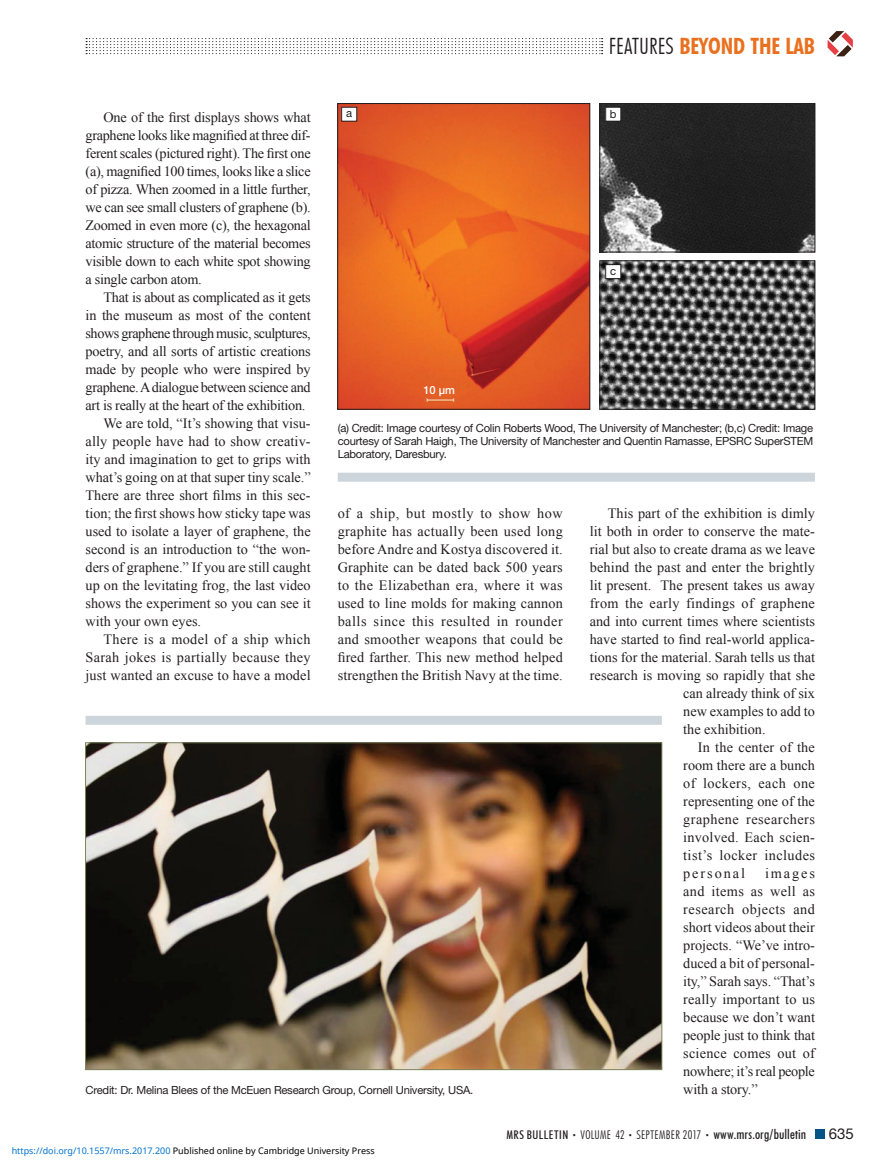
<style>
.page{position:relative;width:878px;height:1175px;background:#fff}
.page>*{position:absolute;margin:0;border:0;box-sizing:border-box;transform-origin:0 0}
.t1{font:700 condensed 22.5px "Futura BT";color:#e9701f}
.t2{font:15px "Helvetica Neue LT Std";color:#231f20}
.t3{font:14.25px/18px "Times New Roman";color:#231f20;text-align:justify}
.t4{font:14.25px "Times New Roman";letter-spacing:.025em;color:#231f20}
.t5{font:14.25px "Times New Roman";letter-spacing:-.02em;color:#231f20}
.t6{font:14.25px "Times New Roman";letter-spacing:.03em;color:#231f20}
.t7{font:14.25px "Times New Roman";letter-spacing:-.03em;color:#231f20}
.t8{font:14.25px "Times New Roman";letter-spacing:-.025em;color:#231f20}
.t9{font:14.25px "Times New Roman";letter-spacing:.02em;color:#231f20}
.t10{font:14.25px "Times New Roman";letter-spacing:.135em;color:#231f20}
.t11{font:300 condensed 12px "Futura BT";letter-spacing:.02em;color:#231f20}
.t12{font:11.25px/12.8px "Helvetica Neue LT Std";letter-spacing:-.02em;color:#231f20;text-align:justify}
.t13{font:500 11.25px "Helvetica Neue LT Std";color:#fff}
.t14{font:9px "Noto Sans";color:#000}
.s1{font-weight:300;color:#231f20}
.s2{color:#0172cf}
.s3{font-weight:500}
.s4{font-size:7.5px}
.s5{font-weight:500;font-size:13.5px}
</style>
<div class="page">
<svg style="left:86px;top:38px;width:516px;height:16px"></svg>
<div style="left:815px;top:1130px;width:9px;height:9px;background:#005385"></div>
<svg style="left:827px;top:31px;width:25px;height:25px"></svg>
<div style="left:338px;top:472px;width:476px;height:10px;background:#ccd5db"></div>
<div style="left:86px;top:716px;width:576px;height:8px;background:#ccd5db"></div>
<img style="left:87px;top:744px;width:573px;height:324px">
<img style="left:339px;top:105px;width:249px;height:303px">
<div style="left:337px;top:103px;width:253px;height:307px;border:1px solid #231f20"></div>
<img style="left:601px;top:105px;width:212px;height:145px">
<div style="left:599px;top:103px;width:216px;height:149px;border:1px solid #231f20"></div>
<img style="left:601px;top:262px;width:212px;height:146px">
<div style="left:599px;top:260px;width:216px;height:150px;border:1px solid #231f20"></div>
<div style="left:341px;top:107px;width:16px;height:14px;background:#fff"></div>
<div style="left:341px;top:107px;width:16px;height:15px;border:1px solid #231f20"></div>
<div style="left:605px;top:107px;width:15px;height:14px;background:#fff"></div>
<div style="left:605px;top:107px;width:16px;height:15px;border:1px solid #231f20"></div>
<div style="left:605px;top:265px;width:15px;height:13px;background:#fff"></div>
<div style="left:605px;top:264px;width:16px;height:15px;border:1px solid #231f20"></div>
<h1 class="t1" style="left:609px;top:32px;width:207px"><span class="s1">FEATURES</span> BEYOND THE LAB</h1>
<p class="t12" style="left:346px;top:108px;width:8px">a</p>
<p class="t12" style="left:610px;top:109px;width:8px">b</p>
<p class="t3" style="left:85px;top:108px;width:227px;text-indent:18px">One of the first displays shows what graphene looks like magnified at three dif&shy;ferent scales (pictured right). The first one (a), magnified 100 times, looks like a slice of pizza. When zoomed in a little further, we can see small clusters of graphene (b).<br>Zoomed in even more (c), the hexagonal atomic structure of the material becomes visible down to each white spot showing a single carbon atom.</p>
<p class="t5" style="left:103px;top:289px;width:209px">That is about as complicated as it gets</p>
<p class="t3" style="left:85px;top:306px;width:227px">in the museum as most of the content</p>
<p class="t7" style="left:85px;top:325px;width:227px">shows graphene through music, sculptures,</p>
<p class="t3" style="left:85px;top:342px;width:227px">poetry, and all sorts of artistic creations</p>
<p class="t3" style="left:85px;top:360px;width:227px">made by people who were inspired by</p>
<p class="t8" style="left:85px;top:379px;width:227px">graphene. A dialogue between science and</p>
<p class="t5" style="left:85px;top:397px;width:221px">art is really at the heart of the exhibition.</p>
<p class="t3" style="left:103px;top:414px;width:209px">We are told, “It’s showing that visu-</p>
<p class="t3" style="left:85px;top:432px;width:227px">ally people have had to show creativ-</p>
<p class="t3" style="left:85px;top:450px;width:227px">ity and imagination to get to grips with</p>
<p class="t3" style="left:85px;top:468px;width:227px">what’s going on at that super tiny scale.”</p>
<p class="t3" style="left:85px;top:486px;width:227px">There are three short films in this sec-</p>
<p class="t3" style="left:85px;top:504px;width:226px">tion; the first shows how sticky tape was</p>
<p class="t3" style="left:85px;top:522px;width:227px">used to isolate a layer of graphene, the</p>
<p class="t3" style="left:85px;top:540px;width:227px">second is an introduction to “the won-</p>
<p class="t3" style="left:85px;top:558px;width:227px">ders of graphene.” If you are still caught</p>
<p class="t3" style="left:85px;top:576px;width:227px">up on the levitating frog, the last video</p>
<p class="t3" style="left:85px;top:594px;width:227px">shows the experiment so you can see it</p>
<p class="t3" style="left:85px;top:612px;width:117px">with your own eyes.</p>
<p class="t4" style="left:103px;top:631px;width:209px">There is a model of a ship which</p>
<p class="t4" style="left:85px;top:649px;width:227px">Sarah jokes is partially because they</p>
<p class="t3" style="left:85px;top:666px;width:227px">just wanted an excuse to have a model</p>
<p class="t12" style="left:350px;top:111px;width:8px">a</p>
<p class="t12" style="left:610px;top:112px;width:8px">b</p>
<p class="t12" style="left:610px;top:265px;width:8px">c</p>
<p class="t13" style="left:423px;top:385px;width:33px">10 μm</p>
<p class="t12" style="left:338px;top:423px;width:477px">(a) Credit: Image courtesy of Colin Roberts Wood, The University of Manchester; (b,c) Credit: Image courtesy of Sarah Haigh, The University of Manchester and Quentin Ramasse, EPSRC SuperSTEM Laboratory, Daresbury.</p>
<p class="t3" style="left:337px;top:504px;width:227px">of a ship, but mostly to show how graphite has actually been used long before Andre and Kostya discovered it.<br>Graphite can be dated back 500 years to the Elizabethan era, where it was used to line molds for making cannon balls since this resulted in rounder and smoother weapons that could be fired farther. This new method helped strengthen the British Navy at the time.</p>
<p class="t3" style="left:607px;top:504px;width:208px">This part of the exhibition is dimly</p>
<p class="t3" style="left:589px;top:522px;width:227px">lit both in order to conserve the mate-</p>
<p class="t3" style="left:589px;top:540px;width:227px">rial but also to create drama as we leave</p>
<p class="t3" style="left:589px;top:558px;width:227px">behind the past and enter the brightly</p>
<p class="t3" style="left:589px;top:576px;width:227px">lit present. The present takes us away</p>
<p class="t4" style="left:589px;top:595px;width:227px">from the early findings of graphene</p>
<p class="t3" style="left:589px;top:612px;width:227px">and into current times where scientists</p>
<p class="t3" style="left:589px;top:630px;width:227px">have started to find real-world applica-</p>
<p class="t3" style="left:589px;top:648px;width:227px">tions for the material. Sarah tells us that</p>
<p class="t3" style="left:589px;top:666px;width:227px">research is moving so rapidly that she</p>
<p class="t3" style="left:683px;top:684px;width:133px">can already think of six</p>
<p class="t3" style="left:683px;top:702px;width:133px">new examples to add to</p>
<p class="t3" style="left:683px;top:720px;width:84px">the exhibition.</p>
<p class="t3" style="left:697px;top:738px;width:119px">In the center of the</p>
<p class="t3" style="left:683px;top:756px;width:133px">room there are a bunch</p>
<p class="t6" style="left:683px;top:775px;width:133px">of lockers, each one</p>
<p class="t3" style="left:683px;top:792px;width:133px">representing one of the</p>
<p class="t6" style="left:683px;top:811px;width:133px">graphene researchers</p>
<p class="t9" style="left:683px;top:829px;width:133px">involved. Each scien-</p>
<p class="t6" style="left:683px;top:847px;width:133px">tist’s locker includes</p>
<p class="t10" style="left:683px;top:865px;width:63px">personal</p>
<p class="t3" style="left:683px;top:864px;width:133px;text-indent:82px">images and items as well as research objects and short videos about their projects. “We’ve intro&shy;duced a bit of personal&shy;ity,” Sarah says. “That’s really important to us because we don’t want people just to think that science comes out of nowhere; it’s real people with a story.”</p>
<p class="t12" style="left:86px;top:1084px;width:389px">Credit: Dr. Melina Blees of the McEuen Research Group, Cornell University, USA.</p>
<p class="t14" style="left:12px;top:1143px;width:364px"><span class="s2">https://doi.org/10.1557/mrs.2017.200</span> Published online by Cambridge University Press</p>
<p class="t11" style="left:506px;top:1127px;width:301px"><span class="s3">MRS BULLETIN</span> <span class="s4">•</span> VOLUME 42 <span class="s4">•</span> SEPTEMBER 2017 <span class="s4">•</span> <span class="s5">www.mrs.org/bulletin</span></p>
<p class="t2" style="left:828px;top:1128px;width:27px">635</p>
</div>
